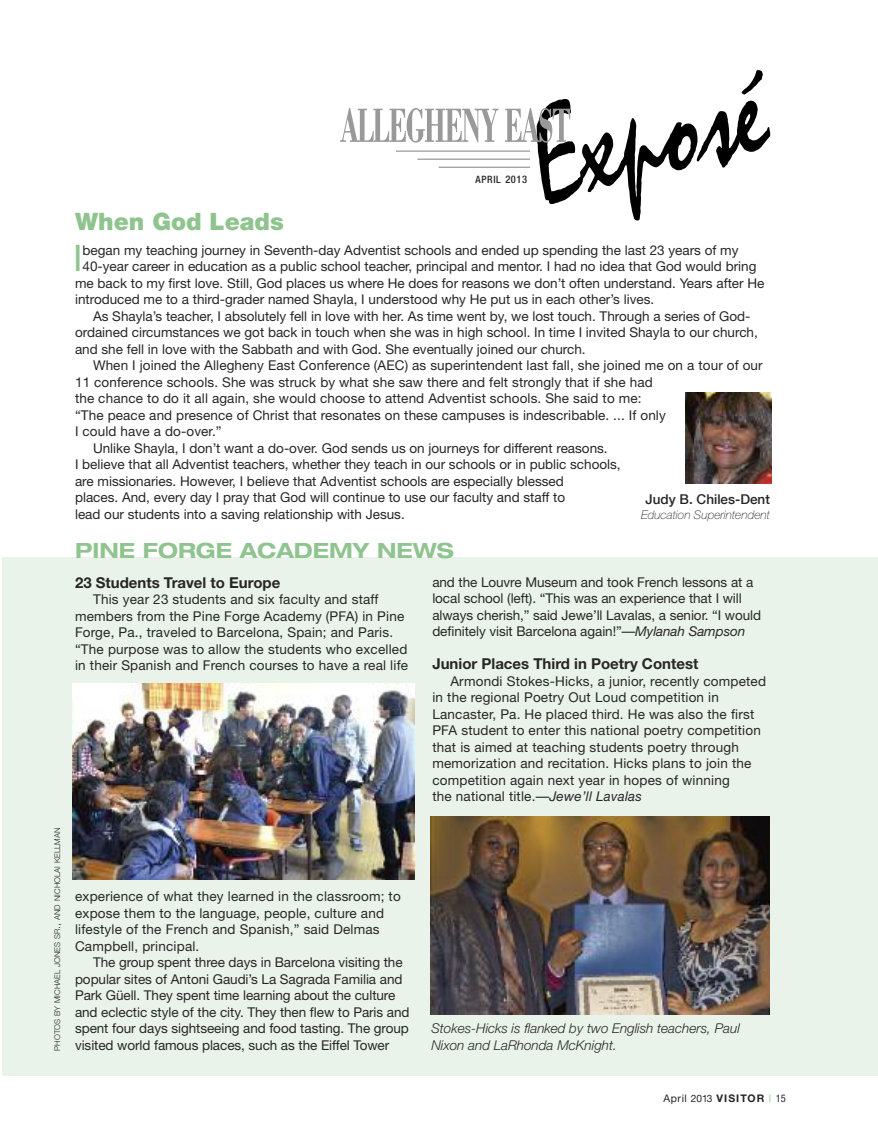
<style>
.page{position:relative;width:878px;height:1148px;background:#fff}
.page>*{position:absolute;margin:0;border:0;box-sizing:border-box;transform-origin:0 0}
.t1{font:36.6px "Helvetica Neue";color:#8fc48f}
.t2{font:900 24px "Helvetica Neue";color:#8fc48f}
.t3{font:700 expanded 21px "Helvetica Neue";color:#8fc48f}
.t4{font:700 15px "Helvetica Neue";color:#272627}
.t5{font:13.5px/16.5px "Helvetica Neue";color:#272627}
.t6{font:italic 300 13.5px/16.5px "Helvetica Neue";color:#272627}
.t7{font:500 13.5px "Helvetica Neue";color:#272627}
.t8{font:italic 100 12px "Helvetica Neue";color:#272627}
.t9{font:700 10.5px "Helvetica Neue";letter-spacing:.1em;color:#272627}
.t10{font:500 condensed 10.2px "Helvetica Neue";letter-spacing:.065em;color:#272627}
.t11{font:300 7.8px "Helvetica Neue";color:#272627}
.s1{font-size:10.5px}
.s2{font-style:italic}
.s3{font-weight:400}
.s4{font-weight:400;font-size:10.2px}
.s5{font-weight:400;font-stretch:condensed;color:#8fc48f}
.s6{font-weight:400;font-stretch:condensed}
</style>
<div class="page">
<hr style="left:396px;top:151px;width:134px;height:1px;background:#808080">
<hr style="left:417px;top:159px;width:113px;height:1px;background:#808080">
<hr style="left:438px;top:167px;width:92px;height:1px;background:#808080">
<svg style="left:340px;top:108px;width:158px;height:35px"></svg>
<svg style="left:505px;top:70px;width:265px;height:151px"></svg>
<img style="left:685px;top:392px;width:86px;height:91px">
<div style="left:2px;top:557px;width:876px;height:518px;background:#e9f3e9"></div>
<img style="left:72px;top:683px;width:342px;height:196px">
<img style="left:431px;top:816px;width:338px;height:198px">
<p class="t11" style="left:53px;top:1050px;width:224px;rotate:-90deg">photos by michael jones sr<span class="s1">.,</span> and nicholai kellman</p>
<p class="t10" style="left:475px;top:176px;width:53px">APRIL <span class="s1">2013</span></p>
<h2 class="t2" style="left:75px;top:213px;width:210px">When God Leads</h2>
<h1 class="t1" style="left:73px;top:245px;width:11px">I</h1>
<p class="t5" style="left:82px;top:243px;width:657px">began my teaching journey in Seventh-day Adventist schools and ended up spending the last 23 years of my</p>
<p class="t5" style="left:83px;top:259px;width:675px">40-year career in education as a public school teacher, principal and mentor. I had no idea that God would bring</p>
<p class="t5" style="left:75px;top:276px;width:690px">me back to my first love. Still, God places us where He does for reasons we don’t often understand. Years after He</p>
<p class="t5" style="left:75px;top:292px;width:580px">introduced me to a third-grader named Shayla, I understood why He put us in each other’s lives.</p>
<p class="t5" style="left:93px;top:309px;width:658px">As Shayla’s teacher, I absolutely fell in love with her. As time went by, we lost touch. Through a series of God-</p>
<p class="t5" style="left:75px;top:325px;width:684px">ordained circumstances we got back in touch when she was in high school. In time I invited Shayla to our church,</p>
<p class="t5" style="left:75px;top:342px;width:512px">and she fell in love with the Sabbath and with God. She eventually joined our church.</p>
<p class="t5" style="left:93px;top:358px;width:671px">When I joined the Allegheny East Conference (AEC) as superintendent last fall, she joined me on a tour of our</p>
<p class="t5" style="left:75px;top:375px;width:579px">11 conference schools. She was struck by what she saw there and felt strongly that if she had</p>
<p class="t5" style="left:75px;top:391px;width:568px">the chance to do it all again, she would choose to attend Adventist schools. She said to me:</p>
<p class="t5" style="left:75px;top:408px;width:592px">“The peace and presence of Christ that resonates on these campuses is indescribable. ... If only</p>
<p class="t5" style="left:75px;top:424px;width:148px">I could have a do-over.”</p>
<p class="t5" style="left:93px;top:441px;width:516px">Unlike Shayla, I don’t want a do-over. God sends us on journeys for different reasons.</p>
<p class="t5" style="left:75px;top:457px;width:547px">I believe that all Adventist teachers, whether they teach in our schools or in public schools,</p>
<p class="t5" style="left:75px;top:474px;width:490px">are missionaries. However, I believe that Adventist schools are especially blessed</p>
<p class="t5" style="left:75px;top:490px;width:491px">places. And, every day I pray that God will continue to use our faculty and staff to</p>
<p class="t5" style="left:75px;top:507px;width:331px">lead our students into a saving relationship with Jesus.</p>
<p class="t7" style="left:645px;top:491px;width:126px">Judy B. Chiles-Dent</p>
<p class="t8" style="left:641px;top:510px;width:130px">Education Superintendent</p>
<h3 class="t3" style="left:75px;top:543px;width:380px">PINE FORGE ACADEMY NEWS</h3>
<p class="t4" style="left:75px;top:577px;width:207px">23 Students Travel to Europe</p>
<p class="t5" style="left:75px;top:592px;width:334px;text-indent:18px">This year 23 students and six faculty and staff members from the Pine Forge Academy (PFA) in Pine Forge, Pa., traveled to Barcelona, Spain; and Paris. “The purpose was to allow the students who excelled in their Spanish and French courses to have a real life</p>
<p class="t5" style="left:432px;top:575px;width:330px">and the Louvre Museum and took French lessons at a local school (left). “This was an experience that I will always cherish,” said Jewe’ll Lavalas, a senior. “I would definitely visit Barcelona again!”—<span class="s2">Mylanah Sampson</span></p>
<p class="t4" style="left:432px;top:658px;width:267px">Junior Places Third in Poetry Contest</p>
<p class="t5" style="left:432px;top:674px;width:335px;text-indent:18px">Armondi Stokes-Hicks, a junior, recently competed in the regional Poetry Out Loud competition in Lancaster, Pa. He placed third. He was also the first PFA student to enter this national poetry competition that is aimed at teaching students poetry through memorization and recitation. Hicks plans to join the competition again next year in hopes of winning<br>the national title.—<span class="s2">Jewe’ll Lavalas</span></p>
<p class="t5" style="left:75px;top:889px;width:327px">experience of what they learned in the classroom; to expose them to the language, people, culture and lifestyle of the French and Spanish,” said Delmas Campbell, principal.</p>
<p class="t5" style="left:75px;top:955px;width:336px;text-indent:18px">The group spent three days in Barcelona visiting the popular sites of Antoni Gaudi’s La Sagrada Familia and Park Güell. They spent time learning about the culture and eclectic style of the city. They then flew to Paris and spent four days sightseeing and food tasting. The group visited world famous places, such as the Eiffel Tower</p>
<p class="t6" style="left:431px;top:1021px;width:310px">Stokes-Hicks is flanked by two English teachers, Paul<br>Nixon and LaRhonda McKnight.</p>
<p class="t9" style="left:663px;top:1094px;width:124px"><span class="s3">April</span> <span class="s4">2013</span> VISITOR <span class="s5">|</span> <span class="s6">15</span></p>
</div>
